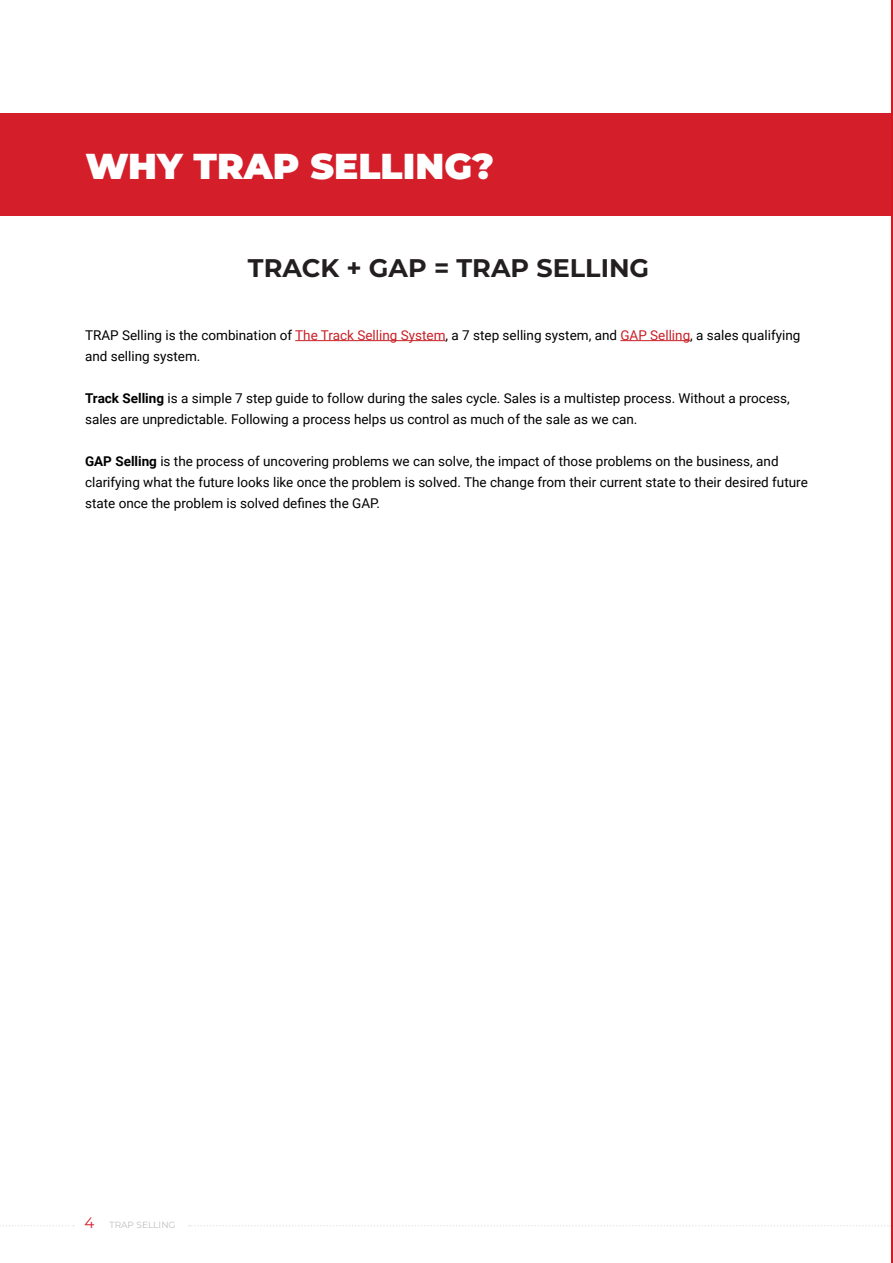
<style>
.page{position:relative;width:893px;height:1263px;background:#fff}
.page>*{position:absolute;margin:0;border:0;box-sizing:border-box;transform-origin:0 0}
.Sub_Title_White{font:900 36px "Montserrat";color:#fff}
.Sub_Tittle_1{font:700 25.5px "Montserrat";color:#231f20}
.Sub_Tittle_1-2{font:13.5px/21px "Roboto";color:#000}
.t1{font:9px "Montserrat";color:#bcbdc0}
.s1{color:#ca2027}
.s2{font-weight:700}
.s3{font-size:15px;color:#d41f2b}
</style>
<div class="page">
<div style="left:0;top:114px;width:893px;height:102px;background:#d41f2b"></div>
<svg style="left:189px;top:1225px;width:703px;height:1px"></svg>
<svg style="left:0;top:1225px;width:74px;height:1px"></svg>
<hr style="left:295px;top:340px;width:151px;height:1px;background:#ca2027">
<hr style="left:620px;top:340px;width:70px;height:1px;background:#ca2027">
<hr style="left:892px;top:0;width:1px;height:1263px;background:#d51720">
<p class="Sub_Title_White" style="left:85px;top:139px;width:410px">WHY TRAP SELLING?</p>
<p class="Sub_Tittle_1" style="left:248px;top:249px;width:403px">TRACK + GAP = TRAP SELLING</p>
<p class="Sub_Tittle_1-2" style="left:85px;top:324px;width:717px">TRAP Selling is the combination of <span class="s1">The Track Selling System</span>, a 7 step selling system, and <span class="s1">GAP Selling</span>, a sales qualifying and selling system.</p>
<p class="Sub_Tittle_1-2" style="left:85px;top:387px;width:706px"><span class="s2">Track Selling</span> is a simple 7 step guide to follow during the sales cycle. Sales is a multistep process. Without a process, sales are unpredictable. Following a process helps us control as much of the sale as we can.</p>
<p class="Sub_Tittle_1-2" style="left:85px;top:450px;width:724px"><span class="s2">GAP Selling</span> is the process of uncovering problems we can solve, the impact of those problems on the business, and clarifying what the future looks like once the problem is solved. The change from their current state to their desired future state once the problem is solved defines the GAP.</p>
<p class="t1" style="left:85px;top:1219px;width:92px"><span class="s3">4</span> TRAP SELLING</p>
</div>
